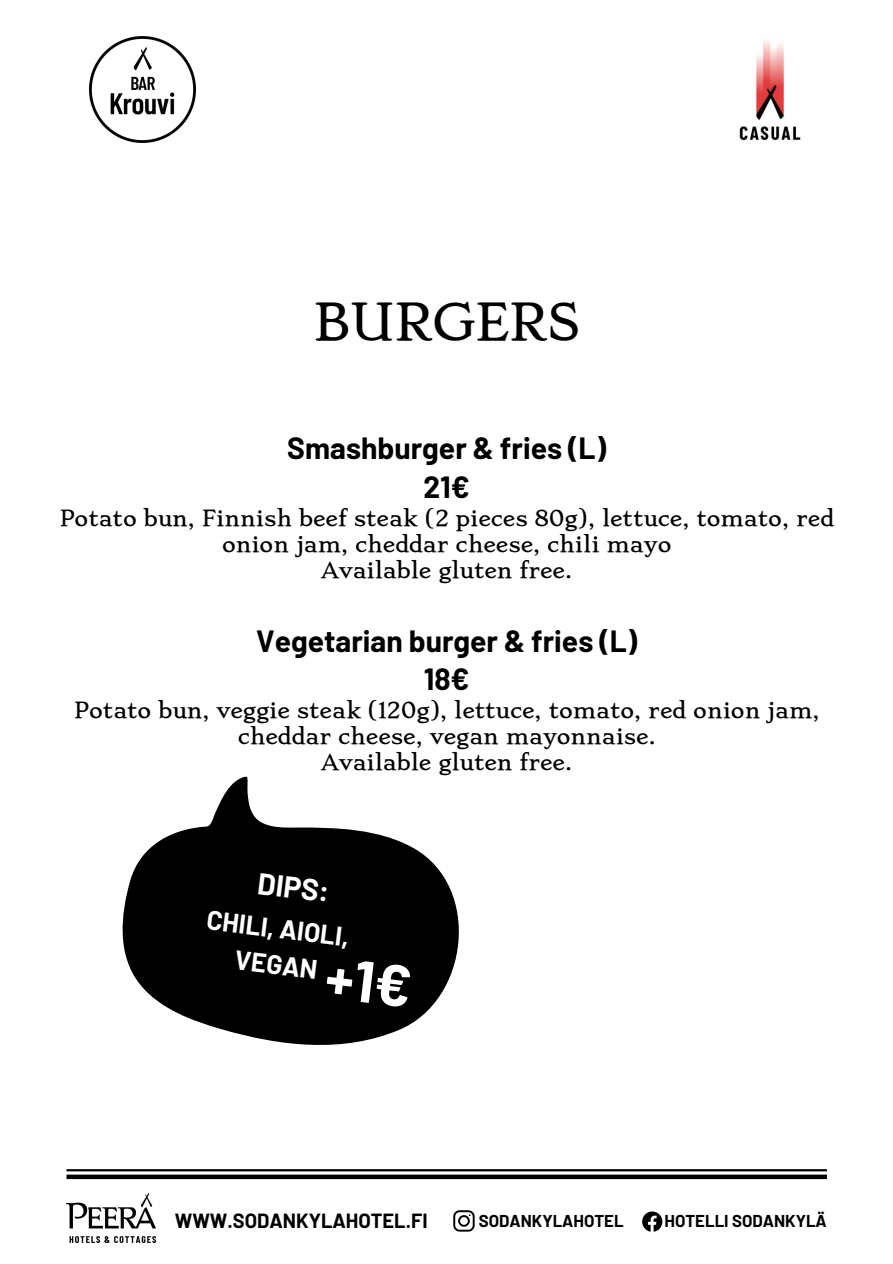
<style>
.page{position:relative;width:893px;height:1264px;background:#fff}
.page>*{position:absolute;margin:0;border:0;box-sizing:border-box;transform-origin:0 0}
.t1{font:48px "Stoke";color:#000}
.t2{font:700 30px/38.2px "Barlow";color:#000;text-align:center}
.t3{font:700 29.55px "Barlow";color:#fff}
.t4{font:700 26.25px/35.8px "Barlow";color:#fff;text-align:center}
.t5{font:21px/25.8px "Stoke";color:#000;text-align:center}
.t6{font:700 19.95px "Barlow";color:#000}
.t7{font:700 16.8px "Barlow";color:#000}
</style>
<div class="page">
<img style="left:89px;top:36px;width:106px;height:106px">
<img style="left:739px;top:40px;width:62px;height:101px">
<div style="left:66px;top:1174px;width:760px;height:5px;background:#000"></div>
<hr style="left:66px;top:1169px;width:760px;height:2px;background:#000">
<img style="left:66px;top:1193px;width:89px;height:49px">
<svg style="left:453px;top:1210px;width:21px;height:21px"></svg>
<svg style="left:642px;top:1211px;width:20px;height:20px"></svg>
<svg style="left:122px;top:776px;width:337px;height:269px;fill:#000"></svg>
<div style="left:325px;top:959px;width:86px;height:48px;background:#000"></div>
<h3 class="t1" style="left:313px;top:292px;width:268px">BURGERS</h3>
<h2 class="t2" style="left:287px;top:428px;width:320px">Smashburger &amp; fries (L)<br>21€</h2>
<h2 class="t5" style="left:59px;top:505px;width:776px">Potato bun, Finnish beef steak (2 pieces 80g), lettuce, tomato, red onion jam, cheddar cheese, chili mayo<br>Available gluten free.</h2>
<h6 class="t2" style="left:256px;top:620px;width:383px">Vegetarian burger &amp; fries (L)<br>18€</h6>
<h6 class="t5" style="left:74px;top:697px;width:747px">Potato bun, veggie steak (120g), lettuce, tomato, red onion jam, cheddar cheese, vegan mayonnaise.<br>Available gluten free.</h6>
<p class="t3" style="left:260px;top:864px;width:74px;rotate:7deg">DIPS:</p>
<h5 class="t4" style="left:209px;top:901px;width:145px;rotate:7deg">CHILI, AIOLI,<br>VEGAN</h5>
<p class="t6" style="left:175px;top:1207px;width:254px">WWW.SODANKYLAHOTEL.FI</p>
<h4 class="t7" style="left:478px;top:1210px;width:146px">SODANKYLAHOTEL</h4>
<h1 class="t7" style="left:664px;top:1210px;width:164px">HOTELLI SODANKYLÄ</h1>
</div>
